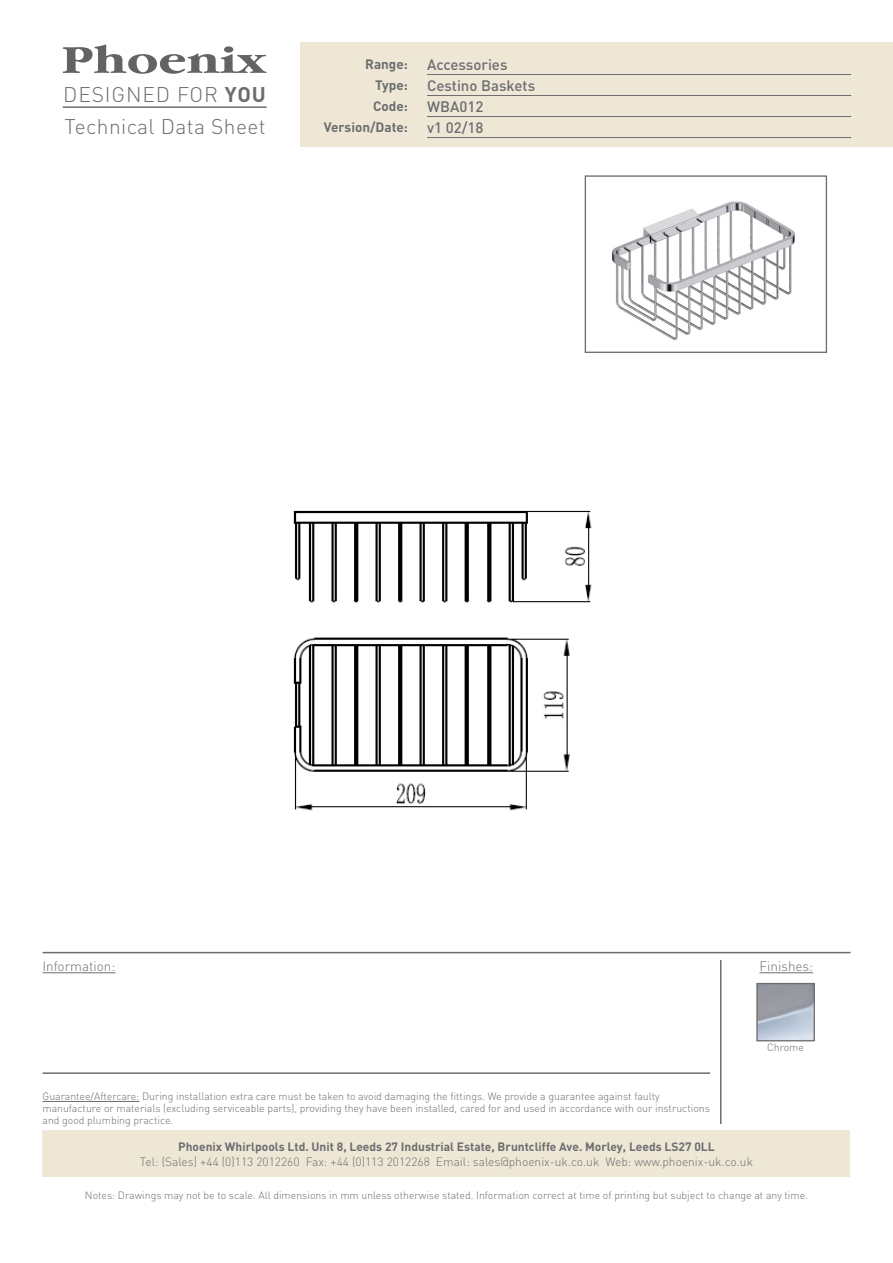
<style>
.page{position:relative;width:893px;height:1263px;background:#fff}
.page>*{position:absolute;margin:0;border:0;box-sizing:border-box;transform-origin:0 0}
.t1{font:300 21px "DIN";letter-spacing:.02em;color:#6c6d70}
.t2{font:300 21px "DIN";letter-spacing:.04em;color:#6c6d70}
.technical_header_det{font:500 15px "DIN";color:#6c6d70}
.t3{font:700 13.5px/21px "DIN";color:#6c6d70;text-align:justify}
.t4{font:300 13.5px "DIN";color:#6c6d70}
.t5{font:300 12px "DIN";color:#6c6d70}
.t6{font:700 12px "DIN";color:#6c6d70}
.table_cell{font:300 10.5px/12px "DIN";color:#6c6d70}
.s1{font-weight:700}
</style>
<div class="page">
<svg style="left:63px;top:45px;width:204px;height:29px"></svg>
<div style="left:300px;top:43px;width:593px;height:104px;background:#eee7d6"></div>
<div style="left:43px;top:1130px;width:807px;height:47px;background:#eee7d6"></div>
<hr style="left:63px;top:106px;width:204px;height:2px;background:#6c6d70">
<hr style="left:43px;top:952px;width:807px;height:1px;background:#6c6d70">
<hr style="left:43px;top:1072px;width:667px;height:2px;background:#6c6d70">
<hr style="left:759px;top:972px;width:54px;height:1px;background:#6c6d70">
<hr style="left:720px;top:960px;width:1px;height:164px;background:#6c6d70">
<hr style="left:427px;top:74px;width:424px;height:1px;background:#6c6d70">
<hr style="left:427px;top:95px;width:424px;height:1px;background:#6c6d70">
<hr style="left:427px;top:116px;width:424px;height:1px;background:#6c6d70">
<hr style="left:427px;top:137px;width:424px;height:1px;background:#6c6d70">
<img style="left:612px;top:201px;width:183px;height:139px">
<div style="left:585px;top:175px;width:242px;height:178px;border:1px solid #6c6d70"></div>
<hr style="left:43px;top:972px;width:72px;height:1px;background:#6c6d70">
<hr style="left:43px;top:1101px;width:96px;height:1px;background:#6c6d70">
<img style="left:293px;top:510px;width:299px;height:301px">
<img style="left:758px;top:985px;width:55px;height:54px">
<div style="left:756px;top:983px;width:59px;height:58px;border:1px solid #6c6d70"></div>
<h1 class="t2" style="left:63px;top:82px;width:204px">DESIGNED FOR <span class="s1">YOU</span></h1>
<p class="t3" style="left:373px;top:53px;width:36px;text-indent:-8px">Range:<br>Type:<br>Code:</p>
<h1 class="t1" style="left:65px;top:113px;width:203px">Technical Data Sheet</h1>
<p class="t3" style="left:324px;top:116px;width:86px">Version/Date:</p>
<p class="technical_header_det" style="left:427px;top:55px;width:82px">Accessories</p>
<p class="technical_header_det" style="left:427px;top:76px;width:110px">Cestino Baskets</p>
<p class="technical_header_det" style="left:427px;top:97px;width:58px">WBA012</p>
<p class="technical_header_det" style="left:427px;top:118px;width:58px">v1 02/18</p>
<p class="t4" style="left:43px;top:958px;width:74px">Information:</p>
<p class="table_cell" style="left:43px;top:1090px;width:669px">Guarantee/Aftercare: During installation extra care must be taken to avoid damaging the fittings. We provide a guarantee against faulty manufacture or materials (excluding serviceable parts), providing they have been installed, cared for and used in accordance with our instructions and good plumbing practice.</p>
<p class="t4" style="left:759px;top:958px;width:55px">Finishes:</p>
<p class="table_cell" style="left:767px;top:1041px;width:38px">Chrome</p>
<p class="t6" style="left:178px;top:1139px;width:538px">Phoenix Whirlpools Ltd. Unit 8, Leeds 27 Industrial Estate, Bruntcliffe Ave. Morley, Leeds LS27 0LL</p>
<p class="t5" style="left:140px;top:1154px;width:614px">Tel: (Sales) +44 (0)113 2012260 Fax: +44 (0)113 2012268 Email: sales@phoenix-uk.co.uk Web: www.phoenix-uk.co.uk</p>
<p class="table_cell" style="left:85px;top:1189px;width:725px">Notes: Drawings may not be to scale. All dimensions in mm unless otherwise stated. Information correct at time of printing but subject to change at any time.</p>
</div>
